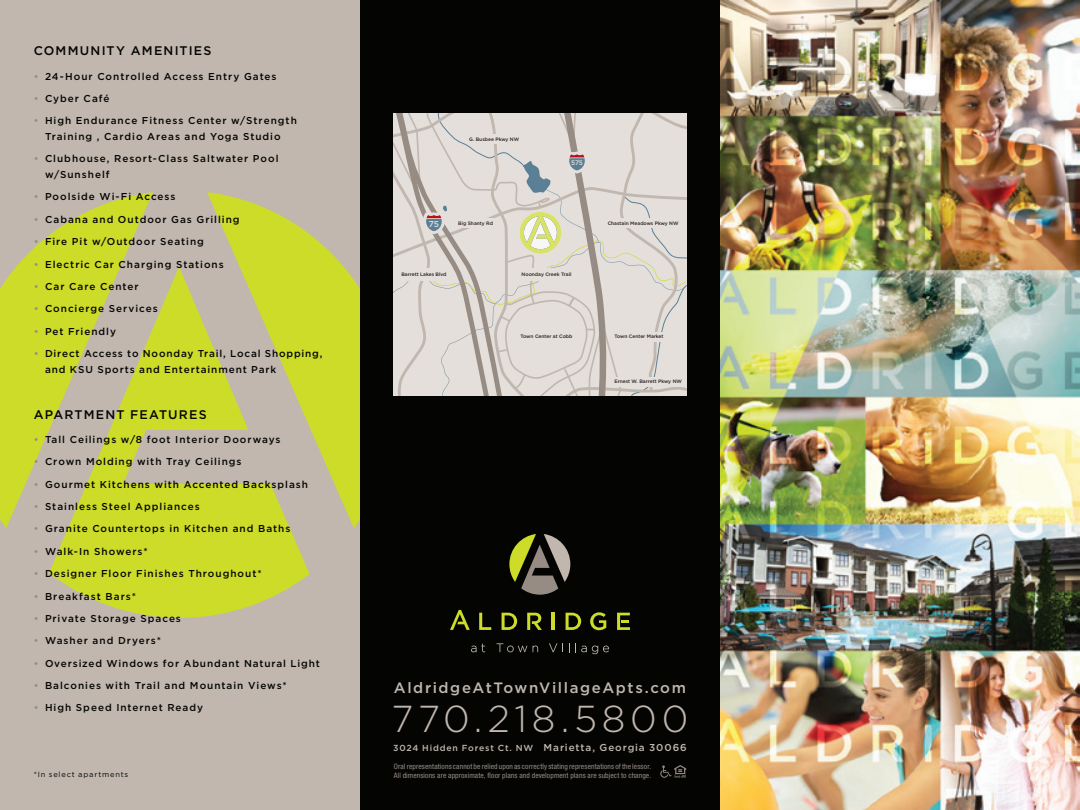
<style>
.page{position:relative;width:1080px;height:810px;background:#fff}
.page>*{position:absolute;margin:0;border:0;box-sizing:border-box;transform-origin:0 0}
.t1{font:300 37.5px "Gotham";letter-spacing:.125em;color:#c1b7af}
.t2{font:500 15px "Gotham";letter-spacing:.105em;color:#c1b7af}
.t3{font:500 12.5px "Gotham";letter-spacing:.095em;color:#040503}
.t4{font:500 10px/15.6px "Gotham";letter-spacing:.095em;color:#040503}
.t5{font:500 8.75px "Gotham";letter-spacing:.09em;color:#c1b7af}
.t6{font:500 8.5px "Gotham";color:#e4dfda}
.t7{font:condensed 7.5px/8.5px "Helvetica Neue LT Std";letter-spacing:.02em;color:#978c84}
.t8{font:7.5px "Gotham";letter-spacing:.11em;color:#040503}
.t9{font:500 6.62px "Gotham";color:#e4dfda}
.t10{font:500 4.88px "Gotham";color:#231f20}
.s1{color:#978c84}
.s2{font-size:10px}
</style>
<div class="page">
<div style="left:0;top:0;width:360px;height:810px;background:#c1b7af"></div>
<svg style="left:49px;top:267px;width:261px;height:351px;fill:#cddc28"></svg>
<svg style="left:207px;top:192px;width:153px;height:336px;fill:#cddc28"></svg>
<svg style="left:0;top:192px;width:153px;height:336px;fill:#cddc28"></svg>
<div style="left:360px;top:0;width:360px;height:810px;background:#040503"></div>
<img style="left:720px;top:0;width:360px;height:810px">
<svg style="left:660px;top:765px;width:26px;height:13px"></svg>
<svg style="left:509px;top:534px;width:61px;height:61px"></svg>
<svg style="left:479px;top:613px;width:12px;height:17px"></svg>
<svg style="left:502px;top:613px;width:15px;height:17px"></svg>
<hr style="left:552px;top:613px;width:3px;height:17px;background:#cddc28">
<svg style="left:566px;top:613px;width:15px;height:17px"></svg>
<svg style="left:590px;top:612px;width:16px;height:18px"></svg>
<svg style="left:450px;top:610px;width:20px;height:20px"></svg>
<svg style="left:527px;top:613px;width:15px;height:17px"></svg>
<svg style="left:617px;top:613px;width:13px;height:17px"></svg>
<svg style="left:471px;top:644px;width:14px;height:8px"></svg>
<svg style="left:497px;top:643px;width:30px;height:9px"></svg>
<svg style="left:533px;top:646px;width:5px;height:6px"></svg>
<svg style="left:549px;top:643px;width:14px;height:9px"></svg>
<svg style="left:569px;top:643px;width:40px;height:11px"></svg>
<svg style="left:394px;top:113px;width:292px;height:283px;background:#dbd6d0"></svg>
<p class="t3" style="left:34px;top:44px;width:179px">COMMUNITY AMENITIES</p>
<p class="t4" style="left:34px;top:68px;width:244px"><span class="s1">•</span> 24-Hour Controlled Access Entry Gates</p>
<p class="t4" style="left:34px;top:90px;width:77px"><span class="s1">•</span> Cyber Café</p>
<p class="t4" style="left:34px;top:113px;width:265px;text-align:center"><span class="s1">•</span> High Endurance Fitness Center w/Strength<br>Training , Cardio Areas and Yoga Studio</p>
<p class="t4" style="left:45px;top:151px;width:235px;text-indent:-11px"><span class="s1">•</span> Clubhouse, Resort-Class Saltwater Pool w/Sunshelf</p>
<p class="t4" style="left:34px;top:189px;width:143px"><span class="s1">•</span> Poolside Wi-Fi Access</p>
<p class="t4" style="left:34px;top:211px;width:207px"><span class="s1">•</span> Cabana and Outdoor Gas Grilling</p>
<p class="t4" style="left:34px;top:234px;width:172px"><span class="s1">•</span> Fire Pit w/Outdoor Seating</p>
<p class="t4" style="left:34px;top:256px;width:192px"><span class="s1">•</span> Electric Car Charging Stations</p>
<p class="t4" style="left:34px;top:278px;width:106px"><span class="s1">•</span> Car Care Center</p>
<p class="t4" style="left:34px;top:301px;width:126px"><span class="s1">•</span> Concierge Services</p>
<p class="t4" style="left:34px;top:323px;width:84px"><span class="s1">•</span> Pet Friendly</p>
<p class="t4" style="left:45px;top:345px;width:279px;text-indent:-11px"><span class="s1">•</span> Direct Access to Noonday Trail, Local Shopping, and KSU Sports and Entertainment Park</p>
<p class="t3" style="left:34px;top:407px;width:175px">APARTMENT FEATURES</p>
<p class="t4" style="left:34px;top:431px;width:248px"><span class="s1">•</span> Tall Ceilings w/8 foot Interior Doorways</p>
<p class="t4" style="left:34px;top:454px;width:209px"><span class="s1">•</span> Crown Molding with Tray Ceilings</p>
<p class="t4" style="left:34px;top:476px;width:276px"><span class="s1">•</span> Gourmet Kitchens with Accented Backsplash</p>
<p class="t4" style="left:34px;top:498px;width:168px"><span class="s1">•</span> Stainless Steel Appliances</p>
<p class="t4" style="left:34px;top:521px;width:258px"><span class="s1">•</span> Granite Countertops in Kitchen and Baths</p>
<p class="t4" style="left:34px;top:543px;width:116px"><span class="s1">•</span> Walk-In Showers*</p>
<p class="t4" style="left:34px;top:566px;width:230px"><span class="s1">•</span> Designer Floor Finishes Throughout*</p>
<p class="t4" style="left:34px;top:588px;width:104px"><span class="s1">•</span> Breakfast Bars*</p>
<p class="t4" style="left:34px;top:610px;width:149px"><span class="s1">•</span> Private Storage Spaces</p>
<p class="t4" style="left:34px;top:633px;width:129px"><span class="s1">•</span> Washer and Dryers*</p>
<p class="t4" style="left:34px;top:655px;width:288px"><span class="s1">•</span> Oversized Windows for Abundant Natural Light</p>
<p class="t4" style="left:34px;top:677px;width:255px"><span class="s1">•</span> Balconies with Trail and Mountain Views*</p>
<p class="t4" style="left:34px;top:700px;width:171px"><span class="s1">•</span> High Speed Internet Ready</p>
<p class="t8" style="left:34px;top:770px;width:96px">*In select apartments</p>
<p class="t10" style="left:469px;top:136px;width:52px">G. Busbee Pkwy NW</p>
<p class="t6" style="left:429px;top:219px;width:12px">75</p>
<p class="t10" style="left:458px;top:220px;width:36px">Big Shanty Rd</p>
<p class="t9" style="left:571px;top:159px;width:13px">575</p>
<p class="t10" style="left:401px;top:271px;width:47px">Barrett Lakes Blvd</p>
<p class="t10" style="left:522px;top:271px;width:51px">Noonday Creek Trail</p>
<p class="t10" style="left:608px;top:220px;width:72px">Chastain Meadows Pkwy NW</p>
<p class="t10" style="left:521px;top:333px;width:53px">Town Center at Cobb</p>
<p class="t10" style="left:615px;top:333px;width:51px">Town Center Market</p>
<p class="t10" style="left:615px;top:379px;width:69px">Ernest W. Barrett Pkwy NW</p>
<h2 class="t2" style="left:394px;top:679px;width:294px">AldridgeAtTownVillageApts.com</h2>
<h1 class="t1" style="left:392px;top:698px;width:298px">770.218.5800</h1>
<p class="t5" style="left:393px;top:743px;width:295px">3024 Hidden Forest Ct. NW <span class="s2">Marietta, Georgia 30066</span></p>
<p class="t7" style="left:394px;top:762px;width:259px">Oral representations cannot be relied upon as correctly stating representations of the lessor.<br>All dimensions are approximate, floor plans and development plans are subject to change.</p>
</div>
